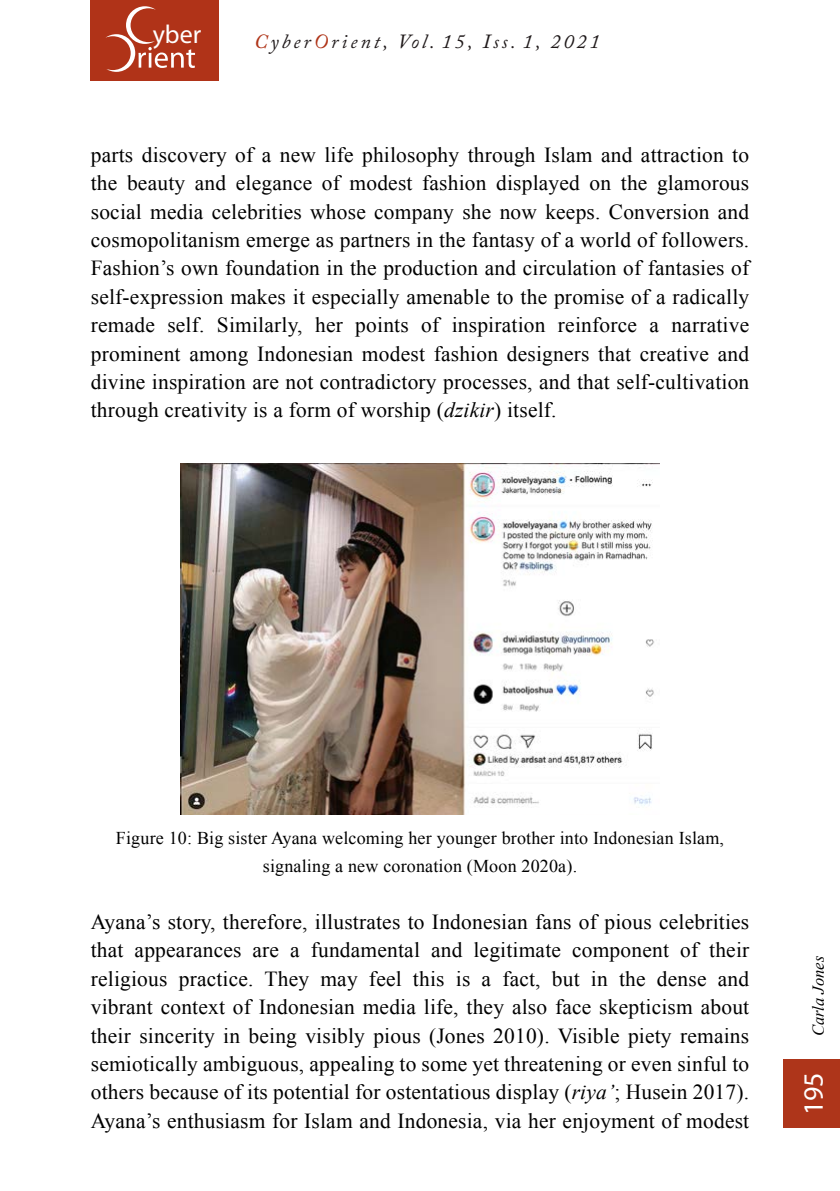
<style>
.page{position:relative;width:840px;height:1191px;background:#fff}
.page>*{position:absolute;margin:0;border:0;box-sizing:border-box;transform-origin:0 0}
.t1{font:28px "Myriad Pro";color:#fff}
.t2{font:26px "Myriad Pro";color:#fff}
.t3{font:21.4px/28.4px "Times New Roman";letter-spacing:.01em;color:#000;text-align:justify}
.t4{font:italic 20px "Adobe Caslon Pro";letter-spacing:.15em;color:#1f191a}
.t5{font:18px/28.4px "Times New Roman";letter-spacing:.01em;color:#000;text-align:center}
.t6{font:italic 16.6px "Times New Roman";color:#000}
.s1{color:#af3418}
.s2{font-style:italic}
</style>
<div class="page">
<div style="left:782px;top:1059px;width:57px;height:68px;background:#ae351a"></div>
<div style="left:91px;top:0;width:128px;height:80px;background:#b03318"></div>
<svg style="left:106px;top:6px;width:89px;height:66px"></svg>
<img style="left:181px;top:463px;width:478px;height:352px">
<p class="t2" style="left:153px;top:18px;width:50px">yber</p>
<p class="t4" style="left:254px;top:29px;width:347px"><span class="s1">C</span>yber<span class="s1">O</span>rient, Vol. 15, Iss. 1, 2021</p>
<p class="t3" style="left:91px;top:140px;width:659px">parts discovery of a new life philosophy through Islam and attraction to the beauty and elegance of modest fashion displayed on the glamorous social media celebrities whose company she now keeps. Conversion and cosmopolitanism emerge as partners in the fantasy of a world of followers.<br>Fashion’s own foundation in the production and circulation of fantasies of self-expression makes it especially amenable to the promise of a radically remade self. Similarly, her points of inspiration reinforce a narrative prominent among Indonesian modest fashion designers that creative and divine inspiration are not contradictory processes, and that self-cultivation through creativity is a form of worship (<span class="s2">dzikir</span>) itself.</p>
<p class="t5" style="left:116px;top:823px;width:609px">Figure 10: Big sister Ayana welcoming her younger brother into Indonesian Islam, signaling a new coronation (Moon 2020a).</p>
<p class="t3" style="left:91px;top:907px;width:659px">Ayana’s story, therefore, illustrates to Indonesian fans of pious celebrities that appearances are a fundamental and legitimate component of their religious practice. They may feel this is a fact, but in the dense and vibrant context of Indonesian media life, they also face skepticism about their sincerity in being visibly pious (Jones 2010). Visible piety remains semiotically ambiguous, appealing to some yet threatening or even sinful to others because of its potential for ostentatious display (<span class="s2">riya’</span>; Husein 2017).<br>Ayana’s enthusiasm for Islam and Indonesia, via her enjoyment of modest</p>
<p class="t6" style="left:806px;top:1036px;width:82px;rotate:-90deg">Carla Jones</p>
<h1 class="t1" style="left:795px;top:1115px;width:45px;rotate:-90deg">195</h1>
</div>
